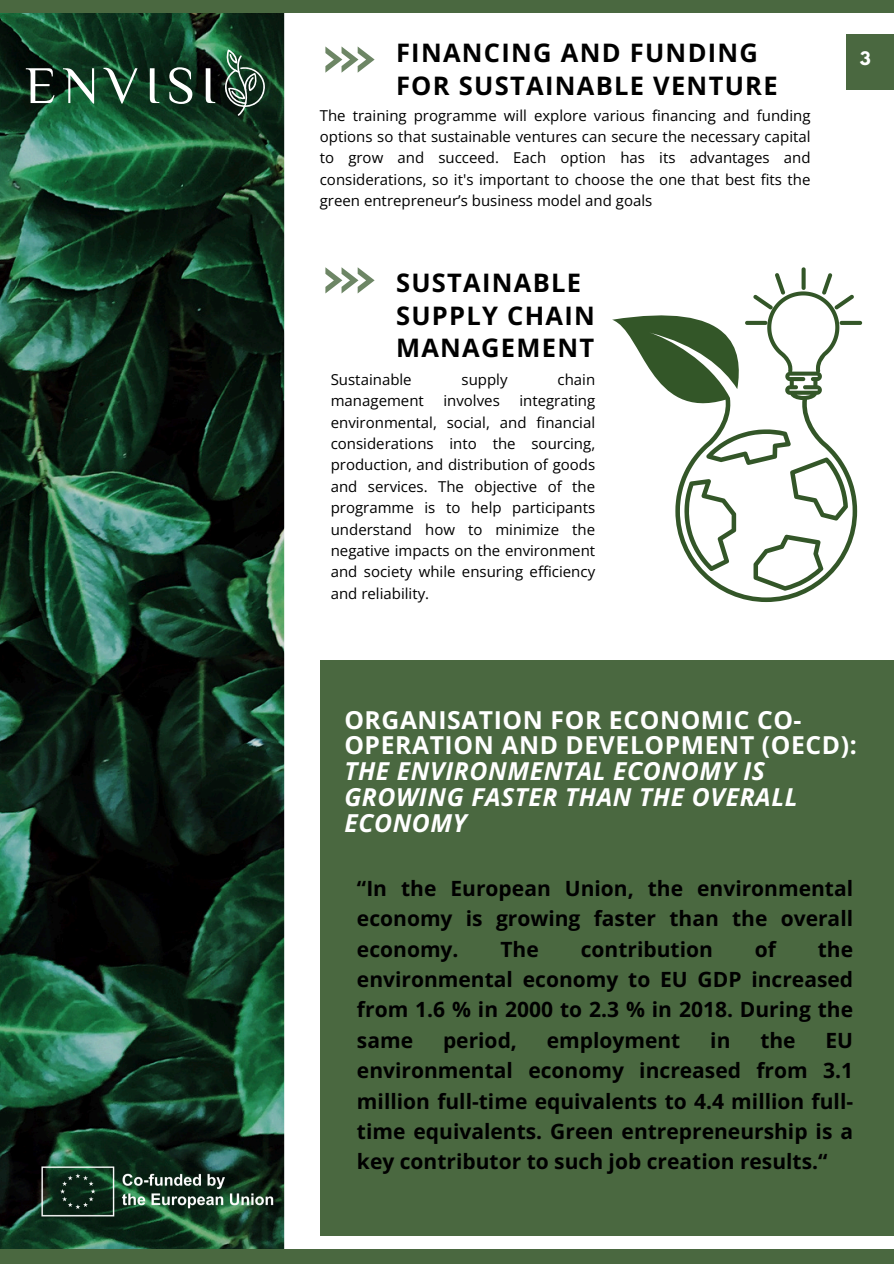
<style>
.page{position:relative;width:894px;height:1264px;background:#fff}
.page>*{position:absolute;margin:0;border:0;box-sizing:border-box;transform-origin:0 0}
.t1{font:52.65px "Philosopher";letter-spacing:.12em;color:#fff}
.t2{font:700 25.5px/32.7px "Open Sans";letter-spacing:.05em;color:#000}
.t3{font:italic 700 24.75px/25.8px "Open Sans";letter-spacing:.025em;color:#fff}
.t4{font:700 21px/30.3px "Open Sans";color:#000;text-align:justify}
.t5{font:700 16.5px "League Spartan";color:#fff}
.t6{font:15px/21.3px "Open Sans";color:#000;text-align:justify}
.s1{font-style:normal}
</style>
<div class="page">
<img style="left:0;top:12px;width:284px;height:1237px">
<div style="left:320px;top:659px;width:573px;height:576px;background:#4a6840"></div>
<svg style="left:325px;top:46px;width:49px;height:26px"></svg>
<div style="left:0;top:0;width:893px;height:12px;background:#4a6840"></div>
<div style="left:0;top:1249px;width:893px;height:14px;background:#4a6840"></div>
<svg style="left:325px;top:267px;width:49px;height:26px"></svg>
<div style="left:846px;top:34px;width:47px;height:55px;background:#4a6840"></div>
<svg style="left:612px;top:291px;width:244px;height:311px"></svg>
<svg style="left:801px;top:267px;width:4px;height:23px"></svg>
<svg style="left:744px;top:321px;width:23px;height:4px"></svg>
<svg style="left:839px;top:321px;width:22px;height:4px"></svg>
<svg style="left:753px;top:273px;width:32px;height:36px"></svg>
<svg style="left:821px;top:273px;width:32px;height:36px"></svg>
<img style="left:40px;top:1164px;width:243px;height:54px">
<svg style="left:225px;top:50px;width:40px;height:66px;background:#405e4c"></svg>
<p class="t1" style="left:25px;top:68px;width:192px">ENVISI</p>
<h2 class="t2" style="left:396px;top:36px;width:383px">FINANCING AND FUNDING<br>FOR SUSTAINABLE VENTURE</h2>
<p class="t6" style="left:320px;top:104px;width:492px">The training programme will explore various financing and funding options so that sustainable ventures can secure the necessary capital to grow and succeed. Each option has its advantages and considerations, so it's important to choose the one that best fits the green entrepreneur’s business model and goals</p>
<p class="t2" style="left:396px;top:265px;width:200px">SUSTAINABLE<br>SUPPLY CHAIN<br>MANAGEMENT</p>
<p class="t6" style="left:330px;top:368px;width:82px">Sustainable</p>
<p class="t6" style="left:461px;top:368px;width:47px">supply</p>
<p class="t6" style="left:557px;top:368px;width:39px">chain</p>
<p class="t6" style="left:330px;top:390px;width:95px">management</p>
<p class="t6" style="left:443px;top:390px;width:58px">involves</p>
<p class="t6" style="left:330px;top:390px;width:266px;text-indent:188px">integrating environmental, social, and financial considerations into the sourcing, production, and distribution of goods and services. The objective of the programme is to help participants understand how to minimize the negative impacts on the environment and society while ensuring efficiency and reliability.</p>
<h1 class="t5" style="left:859px;top:51px;width:12px">3</h1>
<p class="t3" style="left:344px;top:706px;width:514px"><span class="s1">ORGANISATION FOR ECONOMIC CO-<br>OPERATION AND DEVELOPMENT (OECD):<br></span>THE ENVIRONMENTAL ECONOMY IS<br>GROWING FASTER THAN THE OVERALL<br>ECONOMY</p>
<p class="t4" style="left:357px;top:872px;width:497px">“In the European Union, the environmental economy is growing faster than the overall economy.</p>
<p class="t4" style="left:500px;top:933px;width:40px">The</p>
<p class="t4" style="left:580px;top:933px;width:134px">contribution</p>
<p class="t4" style="left:754px;top:933px;width:23px">of</p>
<p class="t4" style="left:357px;top:933px;width:497px;text-indent:460px">the environmental economy to EU GDP increased from 1.6 % in 2000 to 2.3 % in 2018. During the same</p>
<p class="t4" style="left:443px;top:1024px;width:75px">period,</p>
<p class="t4" style="left:546px;top:1024px;width:135px">employment</p>
<p class="t4" style="left:710px;top:1024px;width:22px">in</p>
<p class="t4" style="left:760px;top:1024px;width:37px">the</p>
<p class="t4" style="left:357px;top:1024px;width:497px;text-indent:468px">EU environmental economy increased from 3.1 million full-time equivalents to 4.4 million full&shy;time equivalents. Green entrepreneurship is a key contributor to such job creation results.“</p>
</div>
